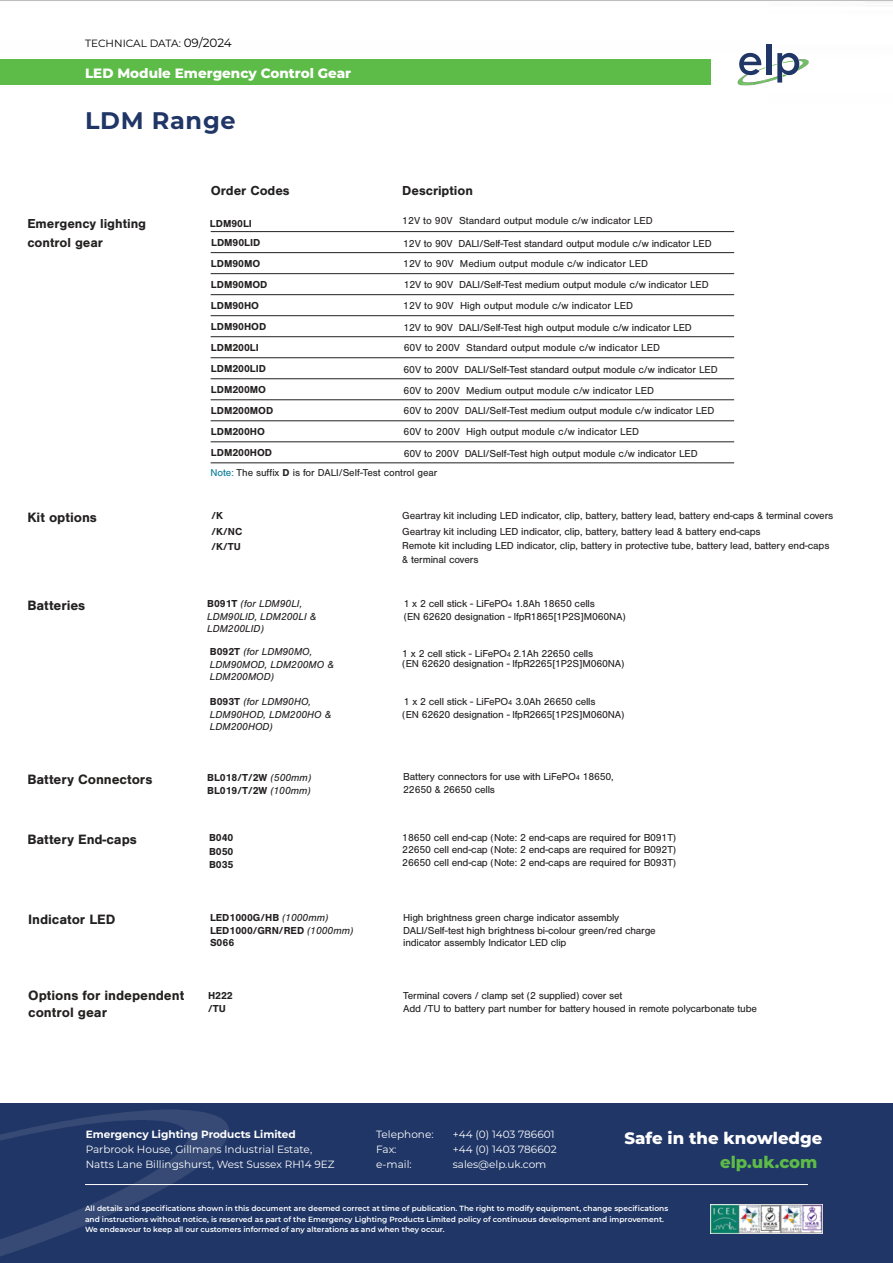
<style>
.page{position:relative;width:893px;height:1263px;background:#fff}
.page>*{position:absolute;margin:0;border:0;box-sizing:border-box;transform-origin:0 0}
.t1{font:700 24px "Montserrat";letter-spacing:.03em;color:#203666}
.t2{font:800 16.5px "Montserrat";color:#fff}
.t3{font:800 16.5px "Montserrat";color:#5dbb48}
.t4{font:700 14.1px/16.8px "Nimbus San";letter-spacing:-.005em;color:#232020}
.t5{font:700 13.5px "Nimbus San";letter-spacing:-.005em;color:#232020}
.t6{font:800 13.5px "Montserrat";color:#fff}
.t7{font:10.5px/12.6px "Nimbus San";letter-spacing:-.015em;color:#232020}
.t8{font:700 10.5px/12.6px "Nimbus San";letter-spacing:-.005em;color:#232020}
.t9{font:10.5px/14.9px "Montserrat";color:#fff}
.t10{font:italic 10.5px/12.6px "Nimbus San";letter-spacing:-.005em;color:#232020}
.t11{font:700 10.5px "Montserrat";color:#fff}
.t12{font:10.5px "Montserrat";color:#000}
.t13{font:10.35px "Nimbus San";letter-spacing:-.005em;color:#232020}
.t14{font:600 7.5px/10.5px "Montserrat";color:#fff}
.s1{font-size:12px}
.s2{color:#007997}
.s3{font-weight:700}
.s4{font-weight:700;font-style:normal}
.s5{font-size:7.5px}
.s6{font-weight:400;font-style:italic}
</style>
<div class="page">
<img style="left:0;top:0;width:893px;height:464px">
<div style="left:0;top:1103px;width:893px;height:160px;background:#203666"></div>
<img style="left:0;top:1110px;width:229px;height:146px">
<hr style="left:85px;top:1184px;width:723px;height:1px;background:#fff">
<img style="left:737px;top:75px;width:40px;height:10px">
<svg style="left:739px;top:53px;width:26px;height:22px"></svg>
<div style="left:766px;top:45px;width:6px;height:30px;background:#203666"></div>
<svg style="left:772px;top:53px;width:36px;height:30px"></svg>
<div style="left:0;top:59px;width:710px;height:26px;background:#5dbb48"></div>
<hr style="left:211px;top:231px;width:523px;height:1px;background:#232020">
<hr style="left:211px;top:252px;width:523px;height:1px;background:#232020">
<hr style="left:211px;top:273px;width:523px;height:1px;background:#232020">
<hr style="left:211px;top:294px;width:523px;height:1px;background:#232020">
<hr style="left:211px;top:315px;width:523px;height:1px;background:#232020">
<hr style="left:211px;top:336px;width:523px;height:1px;background:#232020">
<hr style="left:211px;top:357px;width:523px;height:1px;background:#232020">
<hr style="left:211px;top:378px;width:523px;height:1px;background:#232020">
<hr style="left:211px;top:399px;width:523px;height:1px;background:#232020">
<hr style="left:211px;top:420px;width:523px;height:1px;background:#232020">
<hr style="left:211px;top:442px;width:523px;height:1px;background:#232020">
<hr style="left:211px;top:463px;width:523px;height:1px;background:#232020">
<img style="left:710px;top:1205px;width:112px;height:29px">
<p class="t12" style="left:85px;top:36px;width:148px">TECHNICAL DATA: <span class="s1">09/2024</span></p>
<p class="t6" style="left:85px;top:63px;width:268px">LED Module Emergency Control Gear</p>
<h1 class="t1" style="left:85px;top:103px;width:152px">LDM Range</h1>
<p class="t5" style="left:211px;top:183px;width:80px">Order Codes</p>
<p class="t8" style="left:210px;top:217px;width:44px">LDM90LI</p>
<p class="t5" style="left:402px;top:183px;width:72px">Description</p>
<p class="t5" style="left:27px;top:216px;width:120px">Emergency lighting</p>
<p class="t7" style="left:402px;top:214px;width:252px">12V to 90V Standard output module c/w indicator LED</p>
<p class="t5" style="left:27px;top:235px;width:77px">control gear</p>
<p class="t8" style="left:211px;top:236px;width:51px">LDM90LID</p>
<p class="t7" style="left:403px;top:237px;width:310px">12V to 90V DALI/Self-Test standard output module c/w indicator LED</p>
<p class="t8" style="left:211px;top:258px;width:51px">LDM90MO</p>
<p class="t7" style="left:403px;top:257px;width:246px">12V to 90V Medium output module c/w indicator LED</p>
<p class="t8" style="left:211px;top:278px;width:58px">LDM90MOD</p>
<p class="t7" style="left:404px;top:279px;width:307px">12V to 90V DALI/Self-Test medium output module c/w indicator LED</p>
<p class="t8" style="left:211px;top:300px;width:50px">LDM90HO</p>
<p class="t7" style="left:403px;top:300px;width:231px">12V to 90V High output module c/w indicator LED</p>
<p class="t8" style="left:211px;top:321px;width:57px">LDM90HOD</p>
<p class="t7" style="left:403px;top:321px;width:290px">12V to 90V DALI/Self-Test high output module c/w indicator LED</p>
<p class="t8" style="left:211px;top:341px;width:49px">LDM200LI</p>
<p class="t7" style="left:404px;top:341px;width:258px">60V to 200V Standard output module c/w indicator LED</p>
<p class="t8" style="left:211px;top:363px;width:57px">LDM200LID</p>
<p class="t7" style="left:404px;top:363px;width:316px">60V to 200V DALI/Self-Test standard output module c/w indicator LED</p>
<p class="t8" style="left:211px;top:384px;width:57px">LDM200MO</p>
<p class="t7" style="left:403px;top:384px;width:252px">60V to 200V Medium output module c/w indicator LED</p>
<p class="t8" style="left:211px;top:404px;width:64px">LDM200MOD</p>
<p class="t7" style="left:404px;top:405px;width:312px">60V to 200V DALI/Self-Test medium output module c/w indicator LED</p>
<p class="t8" style="left:211px;top:426px;width:56px">LDM200HO</p>
<p class="t7" style="left:404px;top:426px;width:237px">60V to 200V High output module c/w indicator LED</p>
<p class="t8" style="left:211px;top:447px;width:63px">LDM200HOD</p>
<p class="t7" style="left:404px;top:447px;width:296px">60V to 200V DALI/Self-Test high output module c/w indicator LED</p>
<p class="t13" style="left:211px;top:467px;width:228px"><span class="s2">Note:</span> The suffix <span class="s3">D</span> is for DALI/Self-Test control gear</p>
<h3 class="t4" style="left:27px;top:509px;width:71px">Kit options</h3>
<p class="t8" style="left:211px;top:510px;width:13px">/K</p>
<p class="t8" style="left:211px;top:524px;width:32px;line-height:15.5px">/K/NC /K/TU</p>
<h3 class="t4" style="left:27px;top:597px;width:59px">Batteries</h3>
<p class="t10" style="left:207px;top:597px;width:111px"><span class="s4">B091T</span> (for LDM90LI,<br>LDM90LID, LDM200LI &amp;<br>LDM200LID)</p>
<p class="t10" style="left:210px;top:645px;width:125px"><span class="s4">B092T</span> (for LDM90MO,<br>LDM90MOD, LDM200MO &amp;<br>LDM200MOD)</p>
<p class="t10" style="left:210px;top:695px;width:123px"><span class="s4">B093T</span> (for LDM90HO,<br>LDM90HOD, LDM200HO &amp;<br>LDM200HOD)</p>
<p class="t7" style="left:402px;top:508px;width:432px;line-height:15.6px">Geartray kit including LED indicator, clip, battery, battery lead, battery end-caps &amp; terminal covers<br>Geartray kit including LED indicator, clip, battery, battery lead &amp; battery end-caps</p>
<p class="t7" style="left:402px;top:539px;width:429px;line-height:14.2px">Remote kit including LED indicator, clip, battery in protective tube, battery lead, battery end-caps &amp; terminal covers</p>
<p class="t7" style="left:404px;top:597px;width:224px">1 x 2 cell stick - LiFePO<span class="s5">4</span> 1.8Ah 18650 cells<br>(EN 62620 designation - lfpR1865[1P2S]M060NA)</p>
<p class="t7" style="left:402px;top:649px;width:224px;line-height:10.2px">1 x 2 cell stick - LiFePO<span class="s5">4</span> 2.1Ah 22650 cells<br>(EN 62620 designation - lfpR2265[1P2S]M060NA)</p>
<p class="t7" style="left:402px;top:695px;width:224px">1 x 2 cell stick - LiFePO<span class="s5">4</span> 3.0Ah 26650 cells<br>(EN 62620 designation - lfpR2665[1P2S]M060NA)</p>
<h3 class="t4" style="left:27px;top:771px;width:127px">Battery Connectors</h3>
<h3 class="t4" style="left:27px;top:831px;width:111px">Battery End-caps</h3>
<p class="t8" style="left:207px;top:771px;width:106px">BL018/T/2W <span class="s6">(500mm)<br></span>BL019/T/2W <span class="s6">(100mm)</span></p>
<p class="t7" style="left:403px;top:770px;width:212px">Battery connectors for use with LiFePO<span class="s5">4</span> 18650,<br>22650 &amp; 26650 cells</p>
<p class="t8" style="left:209px;top:831px;width:26px;line-height:13.6px;text-align:justify">B040<br>B050<br>B035</p>
<p class="t7" style="left:402px;top:831px;width:275px;text-align:justify">18650 cell end-cap (Note: 2 end-caps are required for B091T)<br>22650 cell end-cap (Note: 2 end-caps are required for B092T)<br>26650 cell end-cap (Note: 2 end-caps are required for B093T)</p>
<h3 class="t4" style="left:28px;top:911px;width:89px">Indicator LED</h3>
<p class="t8" style="left:210px;top:911px;width:145px">LED1000G/HB <span class="s6">(1000mm)<br></span>LED1000/GRN/RED <span class="s6">(1000mm)<br></span>S066</p>
<p class="t7" style="left:403px;top:911px;width:254px">High brightness green charge indicator assembly<br>DALI/Self-test high brightness bi-colour green/red charge indicator assembly Indicator LED clip</p>
<h3 class="t4" style="left:28px;top:987px;width:158px">Options for independent control gear</h3>
<p class="t8" style="left:208px;top:989px;width:26px">H222 /TU</p>
<p class="t7" style="left:403px;top:989px;width:355px">Terminal covers / clamp set (2 supplied) cover set<br>Add /TU to battery part number for battery housed in remote polycarbonate tube</p>
<p class="t11" style="left:86px;top:1127px;width:212px">Emergency Lighting Products Limited</p>
<p class="t9" style="left:86px;top:1141px;width:250px">Parbrook House, Gillmans Industrial Estate,<br>Natts Lane Billingshurst, West Sussex RH14 9EZ</p>
<p class="t9" style="left:376px;top:1127px;width:59px">Telephone:<br>Fax: e-mail:</p>
<p class="t9" style="left:453px;top:1127px;width:105px">+44 (0) 1403 786601 +44 (0) 1403 786602 sales@elp.uk.com</p>
<h2 class="t2" style="left:624px;top:1126px;width:199px">Safe in the knowledge</h2>
<h2 class="t3" style="left:720px;top:1150px;width:99px">elp.uk.com</h2>
<p class="t14" style="left:85px;top:1203px;width:585px">All details and specifications shown in this document are deemed correct at time of publication. The right to modify equipment, change specifications and instructions without notice, is reserved as part of the Emergency Lighting Products Limited policy of continuous development and improvement.<br>We endeavour to keep all our customers informed of any alterations as and when they occur.</p>
</div>
